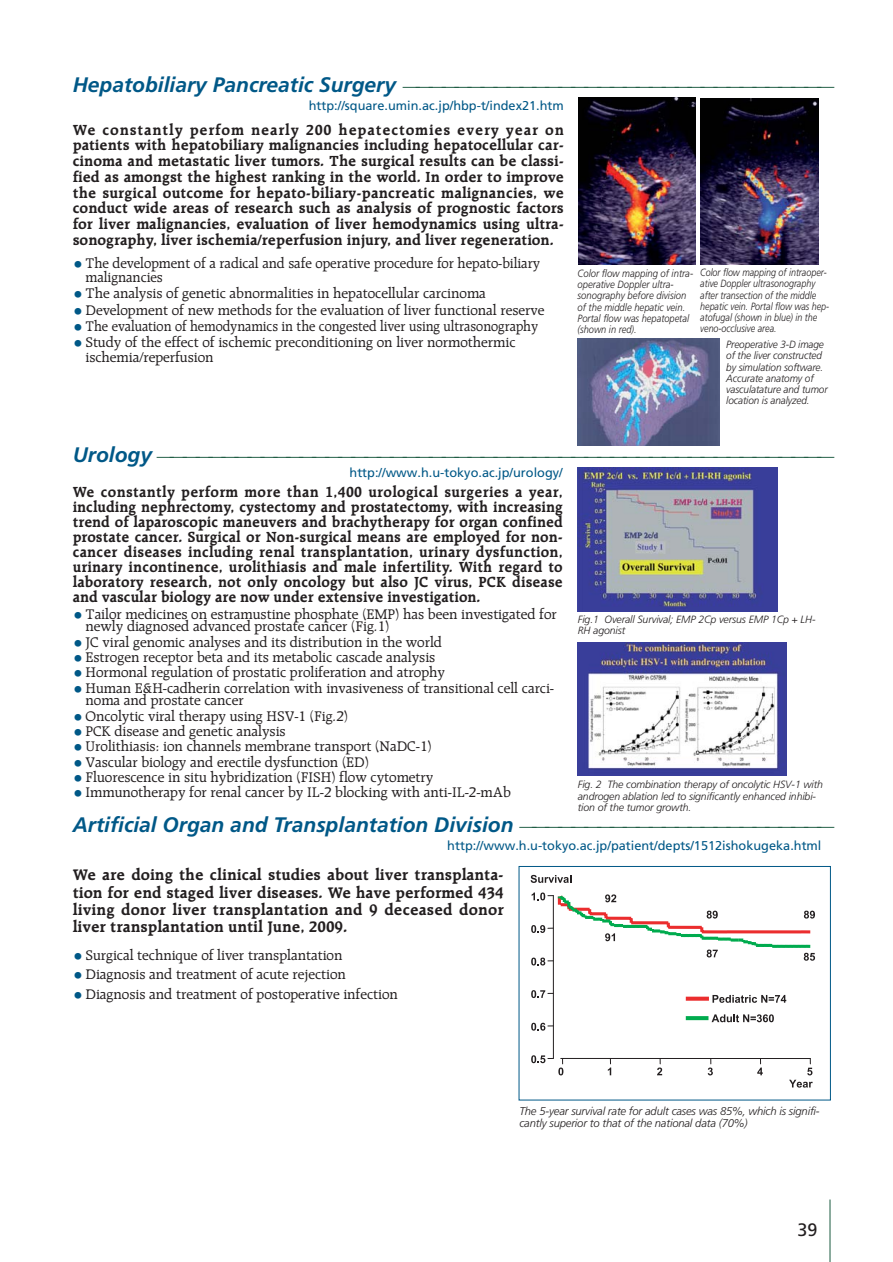
<style>
.page{position:relative;width:893px;height:1262px;background:#fff}
.page>*{position:absolute;margin:0;border:0;box-sizing:border-box;transform-origin:0 0}
.t1{font:italic 700 21px "Frutiger";color:#005887}
.t2{font:18px "Frutiger";color:#231f20}
.t3{font:300 17.25px "Frutiger";color:#1b5a40}
.t4{font:700 16.5px/17.2px "Raleigh";color:#231f20;text-align:justify}
.t5{font:700 15.75px/15.8px "Raleigh";color:#231f20;text-align:justify}
.t6{font:15px/14.2px "Raleigh";color:#231f20}
.t7{font:15px "Raleigh";color:#231f20;scale:.94 1}
.t8{font:12.75px "Frutiger";color:#005887}
.t9{font:italic 300 11.25px/12px "Frutiger";letter-spacing:-.015em;color:#231f20}
.t10{font:italic 300 10.5px/11.2px "Frutiger";letter-spacing:-.005em;color:#231f20}
.t11{font:italic 300 10.5px/11.2px "Frutiger";letter-spacing:-.005em;color:#231f20;scale:.85 1}
.t12{font:italic 300 10.5px/11.2px "Frutiger";letter-spacing:-.005em;color:#231f20;scale:.9 1}
.t13{font:italic 300 10.5px/11.2px "Frutiger";letter-spacing:-.005em;color:#231f20;scale:.95 1}
.s1{font-weight:700;font-style:italic;font-size:21px;color:#005887}
.s2{font-size:21px;color:#005887}
.s3{font-weight:300;font-style:normal;font-size:17.25px;color:#1b5a40}
</style>
<div class="page">
<hr style="left:829px;top:1199px;width:1px;height:62px;background:#1b5a40">
<img style="left:578px;top:339px;width:141px;height:106px">
<img style="left:579px;top:98px;width:116px;height:167px">
<img style="left:700px;top:98px;width:118px;height:167px">
<img style="left:578px;top:642px;width:208px;height:133px">
<img style="left:578px;top:468px;width:199px;height:143px">
<svg style="left:531px;top:1022px;width:22px;height:8px"></svg>
<svg style="left:531px;top:990px;width:22px;height:8px"></svg>
<hr style="left:553px;top:895px;width:1px;height:163px;background:#231f20">
<hr style="left:560px;top:1058px;width:250px;height:1px;background:#231f20">
<svg style="left:531px;top:1055px;width:32px;height:20px"></svg>
<svg style="left:607px;top:1059px;width:4px;height:16px"></svg>
<svg style="left:657px;top:1059px;width:5px;height:16px"></svg>
<svg style="left:707px;top:1059px;width:5px;height:16px"></svg>
<svg style="left:757px;top:1059px;width:5px;height:16px"></svg>
<svg style="left:685px;top:996px;width:24px;height:4px"></svg>
<svg style="left:685px;top:1016px;width:23px;height:4px"></svg>
<svg style="left:712px;top:995px;width:74px;height:7px"></svg>
<svg style="left:711px;top:1014px;width:62px;height:8px"></svg>
<svg style="left:531px;top:892px;width:284px;height:73px"></svg>
<svg style="left:530px;top:875px;width:41px;height:8px"></svg>
<svg style="left:789px;top:1058px;width:23px;height:29px"></svg>
<p class="t3" style="left:73px;top:79px;width:763px"><span class="s1">H e p a t o b i l i a r y P a n c r e a t i c S u r g e r y</span> —————————————————————————————————</p>
<p class="t8" style="left:309px;top:101px;width:256px">http://square.umin.ac.jp/hbp-t/index21.htm</p>
<p class="t5" style="left:73px;top:123px;width:492px">We constantly perfom nearly 200 hepatectomies every year on patients with hepatobiliary malignancies including hepatocellular car&shy;cinoma and metastatic liver tumors. The surgical results can be classi&shy;fied as amongst the highest ranking in the world. In order to improve the surgical outcome for hepato-biliary-pancreatic malignancies, we conduct wide areas of research such as analysis of prognostic factors for liver malignancies, evaluation of liver hemodynamics using ultra&shy;sonography, liver ischemia/reperfusion injury, and liver regeneration.</p>
<p class="t6" style="left:85px;top:256px;width:456px;text-indent:-13px"><span class="s2">•</span>The development of a radical and safe operative procedure for hepato-biliary malignancies</p>
<p class="t6" style="left:73px;top:287px;width:414px"><span class="s2">•</span>The analysis of genetic abnormalities in hepatocellular carcinoma</p>
<p class="t6" style="left:73px;top:303px;width:473px"><span class="s2">•</span> Development of new methods for the evaluation of liver functional reserve</p>
<p class="t7" style="left:73px;top:320px;width:496px"><span class="s2">•</span> The evaluation of hemodynamics in the congested liver using ultrasonography</p>
<p class="t6" style="left:85px;top:336px;width:431px;text-indent:-13px"><span class="s2">•</span>Study of the effect of ischemic preconditioning on liver normothermic ischemia/reperfusion</p>
<p class="t13" style="left:726px;top:339px;width:108px">Preoperative 3-D image of the liver constructed by simulation software.<br>Accurate anatomy of vasculatature and tumor location is analyzed.</p>
<p class="t12" style="left:577px;top:268px;width:130px">Color flow mapping of intra&shy;operative Doppler ultra&shy;sonography before division of the middle hepatic vein.<br>Portal flow was hepatopetal (shown in red).</p>
<p class="t11" style="left:700px;top:268px;width:153px">Color flow mapping of intraoper&shy;ative Doppler ultrasonography after transection of the middle hepatic vein. Portal flow was hep&shy;atofugal (shown in blue) in the veno-occlusive area.</p>
<p class="t3" style="left:73px;top:449px;width:763px"><span class="s1">U r o l o g y</span> ————————————————————————————————————————————————————</p>
<p class="t8" style="left:349px;top:468px;width:215px">http://www.h.u-tokyo.ac.jp/urology/</p>
<p class="t5" style="left:73px;top:485px;width:491px;line-height:15px">We constantly perform more than 1,400 urological surgeries a year, including nephrectomy, cystectomy and prostatectomy, with increasing trend of laparoscopic maneuvers and brachytherapy for organ confined prostate cancer. Surgical or Non-surgical means are employed for non&shy;cancer diseases including renal transplantation, urinary dysfunction, urinary incontinence, urolithiasis and male infertility. With regard to laboratory research, not only oncology but also JC virus, PCK disease and vascular biology are now under extensive investigation.</p>
<p class="t6" style="left:85px;top:608px;width:473px;line-height:12.8px;text-indent:-13px"><span class="s2">•</span>Tailor medicines on estramustine phosphate (EMP) has been investigated for newly diagnosed advanced prostate cancer (Fig.1)</p>
<p class="t6" style="left:73px;top:635px;width:371px"><span class="s2">•</span>JC viral genomic analyses and its distribution in the world</p>
<p class="t6" style="left:73px;top:651px;width:364px"><span class="s2">•</span> Estrogen receptor beta and its metabolic cascade analysis</p>
<p class="t6" style="left:73px;top:666px;width:374px"><span class="s2">•</span> Hormonal regulation of prostatic proliferation and atrophy</p>
<p class="t6" style="left:85px;top:682px;width:470px;line-height:12.8px;text-indent:-13px"><span class="s2">•</span> Human E&amp;H-cadherin correlation with invasiveness of transitional cell carci&shy;noma and prostate cancer</p>
<p class="t6" style="left:73px;top:709px;width:277px"><span class="s2">•</span> Oncolytic viral therapy using HSV-1 (Fig.2)</p>
<p class="t6" style="left:73px;top:725px;width:214px"><span class="s2">•</span>PCK disease and genetic analysis</p>
<p class="t6" style="left:73px;top:740px;width:360px"><span class="s2">•</span>Urolithiasis: ion channels membrane transport (NaDC-1)</p>
<p class="t6" style="left:73px;top:755px;width:298px"><span class="s2">•</span>Vascular biology and erectile dysfunction (ED)</p>
<p class="t6" style="left:73px;top:771px;width:362px"><span class="s2">•</span> Fluorescence in situ hybridization (FISH) flow cytometry</p>
<p class="t6" style="left:73px;top:786px;width:439px"><span class="s2">•</span>Immunotherapy for renal cancer by IL-2 blocking with anti-IL-2-mAb</p>
<p class="t10" style="left:578px;top:780px;width:247px">Fig. 2 The combination therapy of oncolytic HSV-1 with androgen ablation led to significantly enhanced inhibi&shy;tion of the tumor growth.</p>
<p class="t10" style="left:578px;top:614px;width:239px">Fig.1 Overall Survival; EMP 2Cp versus EMP 1Cp + LH-<br>RH agonist</p>
<h1 class="t1" style="left:73px;top:816px;width:763px">Artificial Organ and Transplantation Division <span class="s3">————————————————————————</span></h1>
<p class="t8" style="left:447px;top:841px;width:376px">http://www.h.u-tokyo.ac.jp/patient/depts/1512ishokugeka.html</p>
<p class="t4" style="left:73px;top:867px;width:432px">We are doing the clinical studies about liver transplanta&shy;tion for end staged liver diseases. We have performed 434 living donor liver transplantation and 9 deceased donor liver transplantation until June, 2009.</p>
<p class="t6" style="left:73px;top:949px;width:271px"><span class="s2">•</span>Surgical technique of liver transplantation</p>
<p class="t6" style="left:73px;top:968px;width:275px"><span class="s2">•</span> Diagnosis and treatment of acute rejection</p>
<p class="t6" style="left:73px;top:987px;width:326px"><span class="s2">•</span> Diagnosis and treatment of postoperative infection</p>
<p class="t9" style="left:519px;top:1106px;width:302px">The 5-year survival rate for adult cases was 85%, which is signifi&shy;cantly superior to that of the national data (70%)</p>
<p class="t2" style="left:797px;top:1222px;width:22px">39</p>
</div>
